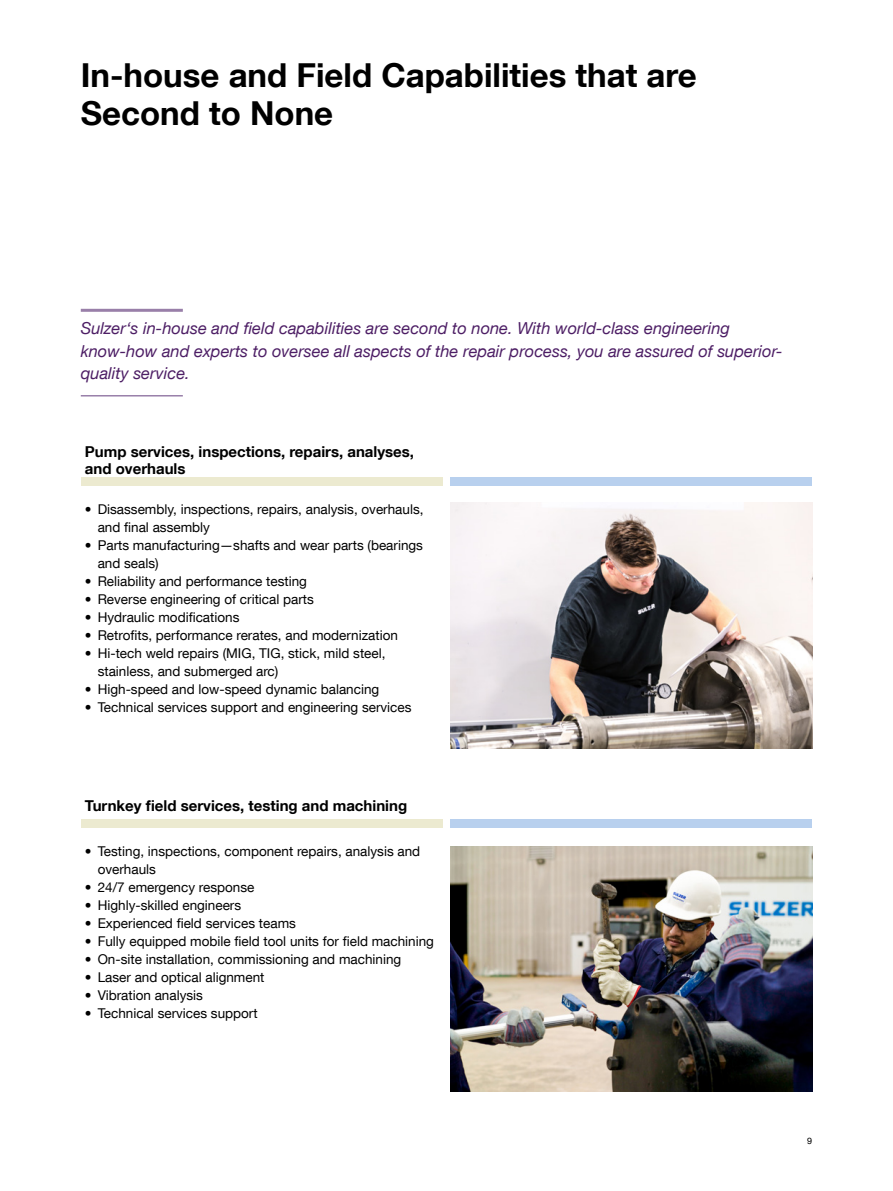
<style>
.page{position:relative;width:893px;height:1191px;background:#fff}
.page>*{position:absolute;margin:0;border:0;box-sizing:border-box;transform-origin:0 0}
.Title-1{font:700 33px/37.5px "Helvetica Neue LT Com";color:#000}
.Lead_text{font:italic 16.5px/22.5px "Helvetica Neue LT Com";color:#4d1e65}
.Product_type_title{font:700 15px/16.5px "Helvetica Neue LT Com";color:#000}
.t1{font:13.5px/18px "Helvetica Neue LT Com";color:#000}
.t2{font:9px "Helvetica Neue LT Com";color:#000}
</style>
<div class="page">
<div style="left:81px;top:477px;width:361px;height:9px;background:#ecead0"></div>
<div style="left:81px;top:819px;width:361px;height:8px;background:#ecead0"></div>
<div style="left:451px;top:477px;width:361px;height:9px;background:#b8d0ee"></div>
<div style="left:451px;top:819px;width:361px;height:8px;background:#b8d0ee"></div>
<svg style="left:82px;top:827px;width:328px;height:1px"></svg>
<hr style="left:81px;top:309px;width:102px;height:3px;background:#997fa9">
<hr style="left:81px;top:395px;width:102px;height:1px;background:#997fa9">
<img style="left:451px;top:846px;width:361px;height:245px">
<img style="left:451px;top:503px;width:361px;height:245px">
<p class="Title-1" style="left:81px;top:56px;width:617px">In-house and Field Capabilities that are<br>Second to None</p>
<p class="Lead_text" style="left:81px;top:317px;width:651px">Sulzer‘s in-house and field capabilities are second to none. With world-class engineering</p>
<p class="Lead_text" style="left:81px;top:339px;width:703px">know-how and experts to oversee all aspects of the repair process, you are assured of superior&shy;quality service.</p>
<p class="Product_type_title" style="left:85px;top:443px;width:331px">Pump services, inspections, repairs, analyses, and overhauls</p>
<p class="t1" style="left:98px;top:500px;width:327px;text-indent:-13px">• Disassembly, inspections, repairs, analysis, overhauls, and final assembly</p>
<p class="t1" style="left:98px;top:536px;width:327px;text-indent:-13px">• Parts manufacturing—shafts and wear parts (bearings and seals)</p>
<p class="t1" style="left:85px;top:572px;width:224px">• Reliability and performance testing</p>
<p class="t1" style="left:85px;top:590px;width:230px">• Reverse engineering of critical parts</p>
<p class="t1" style="left:85px;top:608px;width:156px">• Hydraulic modifications</p>
<p class="t1" style="left:85px;top:626px;width:315px">• Retrofits, performance rerates, and modernization</p>
<p class="t1" style="left:98px;top:644px;width:289px;text-indent:-13px">• Hi-tech weld repairs (MIG, TIG, stick, mild steel, stainless, and submerged arc)</p>
<p class="t1" style="left:85px;top:680px;width:296px">• High-speed and low-speed dynamic balancing</p>
<p class="t1" style="left:85px;top:698px;width:328px">• Technical services support and engineering services</p>
<p class="Product_type_title" style="left:85px;top:797px;width:324px">Turnkey field services, testing and machining</p>
<p class="t1" style="left:98px;top:842px;width:324px;text-indent:-13px">• Testing, inspections, component repairs, analysis and overhauls</p>
<p class="t1" style="left:85px;top:878px;width:171px">• 24/7 emergency response</p>
<p class="t1" style="left:85px;top:896px;width:158px">• Highly-skilled engineers</p>
<p class="t1" style="left:85px;top:914px;width:213px">• Experienced field services teams</p>
<p class="t1" style="left:85px;top:932px;width:351px">• Fully equipped mobile field tool units for field machining</p>
<p class="t1" style="left:85px;top:950px;width:318px">• On-site installation, commissioning and machining</p>
<p class="t1" style="left:85px;top:968px;width:181px">• Laser and optical alignment</p>
<p class="t1" style="left:85px;top:986px;width:120px">• Vibration analysis</p>
<p class="t1" style="left:85px;top:1004px;width:174px">• Technical services support</p>
<p class="t2" style="left:807px;top:1135px;width:7px">9</p>
</div>
